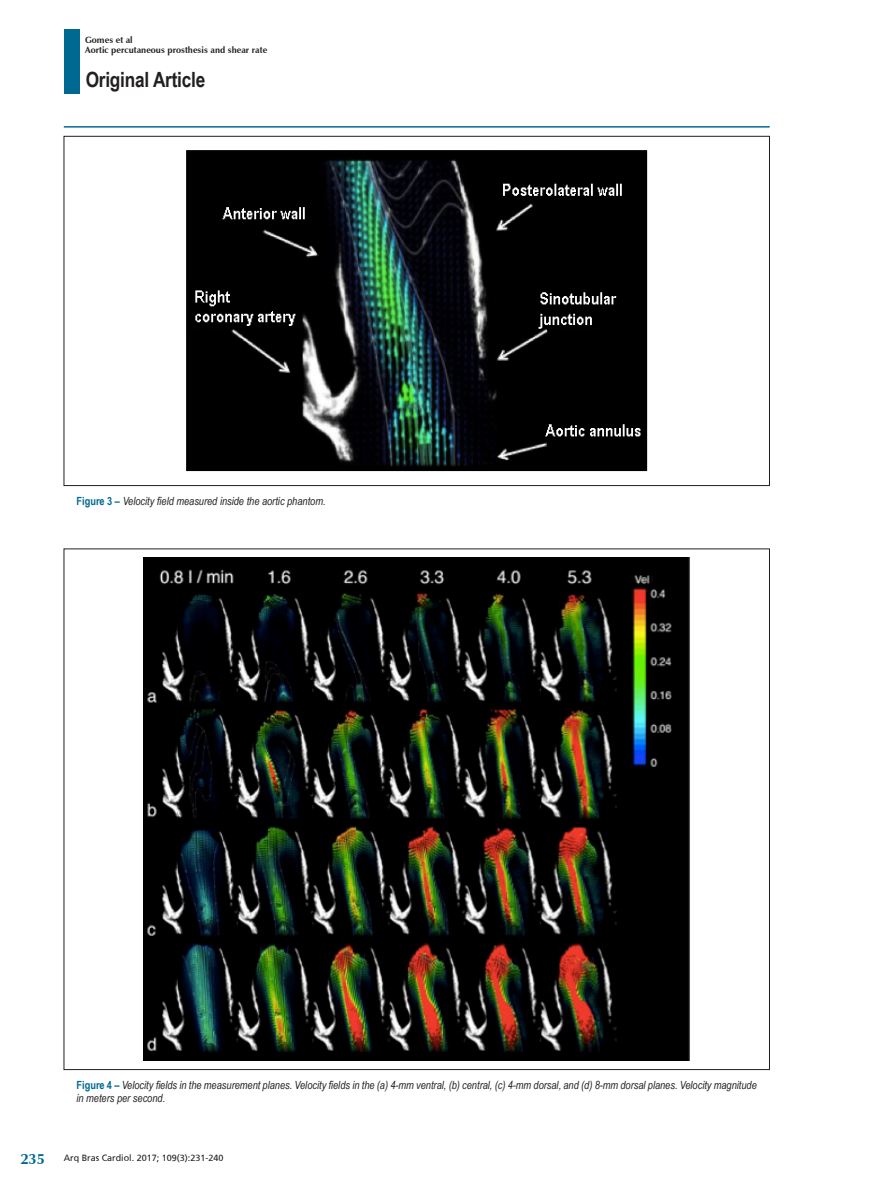
<style>
.page{position:relative;width:893px;height:1191px;background:#fff}
.page>*{position:absolute;margin:0;border:0;box-sizing:border-box;transform-origin:0 0}
.t1{font:700 21px "Arial Narrow";letter-spacing:-.01em;color:#231f20}
.t2{font:700 15px "Zapf Humanist 601 BT";color:#006991}
._05_LEGENDA_TABELA{font:italic 11.25px/13.5px "Arial Narrow";color:#231f20}
.t3{font:700 9px/10.8px "Zapf Humanist 601 BT";color:#231f20}
.t4{font:9px "Frutiger";color:#231f20}
.s1{font-weight:700;font-style:normal;color:#006991}
</style>
<div class="page">
<hr style="left:64px;top:126px;width:706px;height:2px;background:#006991">
<div style="left:64px;top:29px;width:16px;height:65px;background:#006991"></div>
<img style="left:186px;top:150px;width:461px;height:321px">
<img style="left:143px;top:557px;width:547px;height:503px">
<p class="t3" style="left:85px;top:34px;width:184px">Gomes et al<br>Aortic percutaneous prosthesis and shear rate</p>
<h1 class="t1" style="left:86px;top:64px;width:121px">Original Article</h1>
<p class="_05_LEGENDA_TABELA" style="left:77px;top:493px;width:251px"><span class="s1">Figure 3 –</span> Velocity field measured inside the aortic phantom.</p>
<p class="_05_LEGENDA_TABELA" style="left:77px;top:1077px;width:682px"><span class="s1">Figure 4 –</span> Velocity fields in the measurement planes. Velocity fields in the (a) 4-mm ventral, (b) central, (c) 4-mm dorsal, and (d) 8-mm dorsal planes. Velocity magnitude in meters per second.</p>
<h2 class="t2" style="left:20px;top:1149px;width:26px">235</h2>
<p class="t4" style="left:64px;top:1153px;width:161px">Arq Bras Cardiol. 2017; 109(3):231-240</p>
</div>
